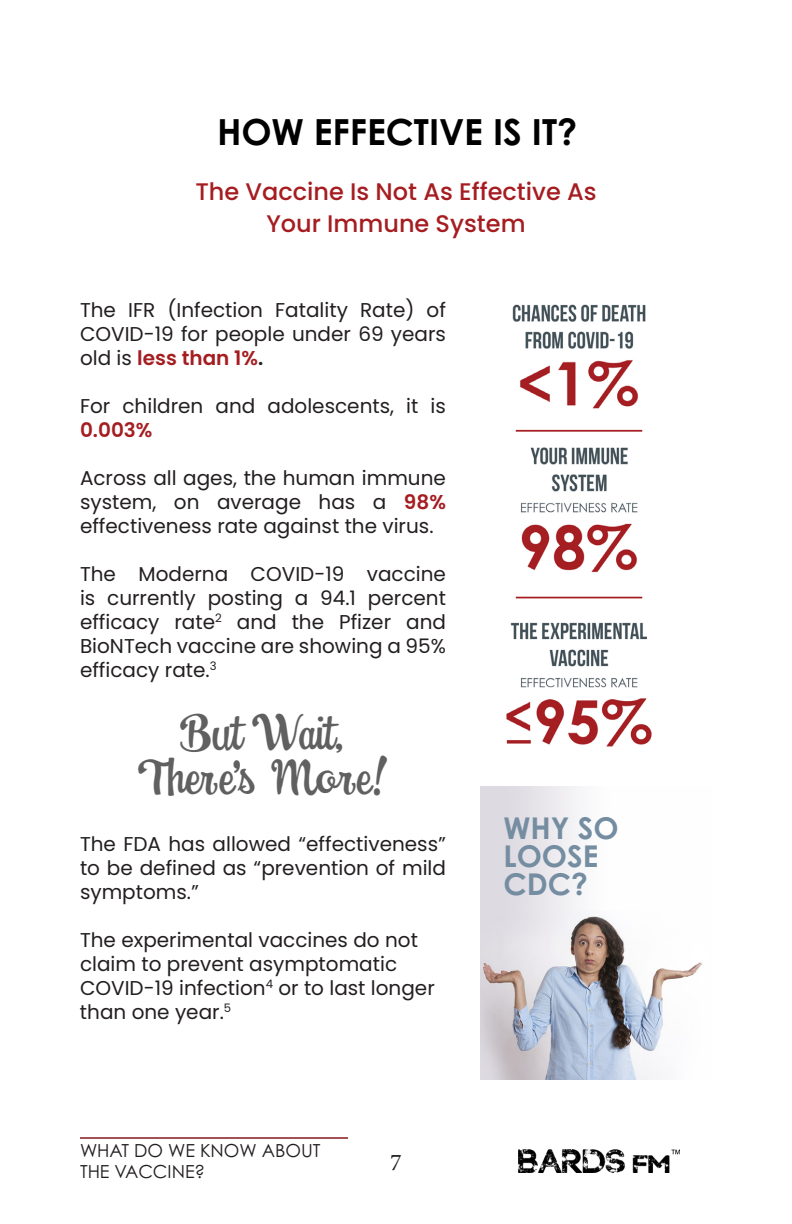
<style>
.page{position:relative;width:792px;height:1224px;background:#fff}
.page>*{position:absolute;margin:0;border:0;box-sizing:border-box;transform-origin:0 0}
.t1{font:48px/46px "Swingdancer";color:#606060;text-align:center}
.t2{font:700 36px "Century Gothic Pro";color:#000}
.t3{font:700 30px/28px "Century Gothic Pro";color:#758da1}
.t4{font:500 24px/32px "Poppins";color:#a51d21;text-align:center}
.t5{font:24px "Minion Pro";color:#231f20}
.t6{font:20px/24px "Poppins";color:#231f20;text-align:justify}
.t7{font:600 20px "Poppins";color:#a51d21}
.t8{font:18px/21.6px "Century Gothic Pro";color:#231f20}
.s1{font-weight:600;color:#a51d21}
.s2{font-weight:600}
</style>
<div class="page">
<img style="left:519px;top:1150px;width:160px;height:22px">
<hr style="left:80px;top:1137px;width:268px;height:2px;background:#88171a">
<img style="left:506px;top:304px;width:146px;height:443px">
<img style="left:480px;top:786px;width:222px;height:294px">
<h2 class="t2" style="left:217px;top:110px;width:362px">HOW EFFECTIVE IS IT?</h2>
<p class="t4" style="left:195px;top:176px;width:403px">The Vaccine Is Not As Effective As<br>Your Immune System</p>
<p class="t6" style="left:80px;top:298px;width:368px">The IFR (Infection Fatality Rate) of COVID-19 for people under 69 years old is <span class="s1">less than 1%</span><span class="s2">.</span></p>
<p class="t6" style="left:80px;top:394px;width:368px">For children and adolescents, it is</p>
<p class="t7" style="left:80px;top:418px;width:74px">0.003%</p>
<p class="t6" style="left:80px;top:466px;width:367px">Across all ages, the human immune system, on average has a <span class="s1">98% </span>effectiveness rate against the virus.</p>
<p class="t6" style="left:80px;top:562px;width:368px">The Moderna COVID-19 vaccine is currently posting a 94.1 percent efficacy rate<sup>2</sup> and the Pfizer and BioNTech vaccine are showing a 95% efficacy rate.<sup>3</sup></p>
<h1 class="t1" style="left:138px;top:711px;width:252px">But Wait,<br>There’s More!</h1>
<p class="t6" style="left:80px;top:832px;width:368px">The FDA has allowed “effectiveness” to be defined as “prevention of mild symptoms.”</p>
<p class="t6" style="left:80px;top:928px;width:356px;text-align:left">The experimental vaccines do not claim to prevent asymptomatic<br>COVID-19 infection<sup>4</sup> or to last longer than one year.<sup>5</sup></p>
<p class="t8" style="left:80px;top:1139px;width:242px">WHAT DO WE KNOW ABOUT<br>THE VACCINE?</p>
<p class="t5" style="left:390px;top:1146px;width:13px">7</p>
<h3 class="t3" style="left:504px;top:814px;width:117px">WHY SO<br>LOOSE<br>CDC?</h3>
</div>
